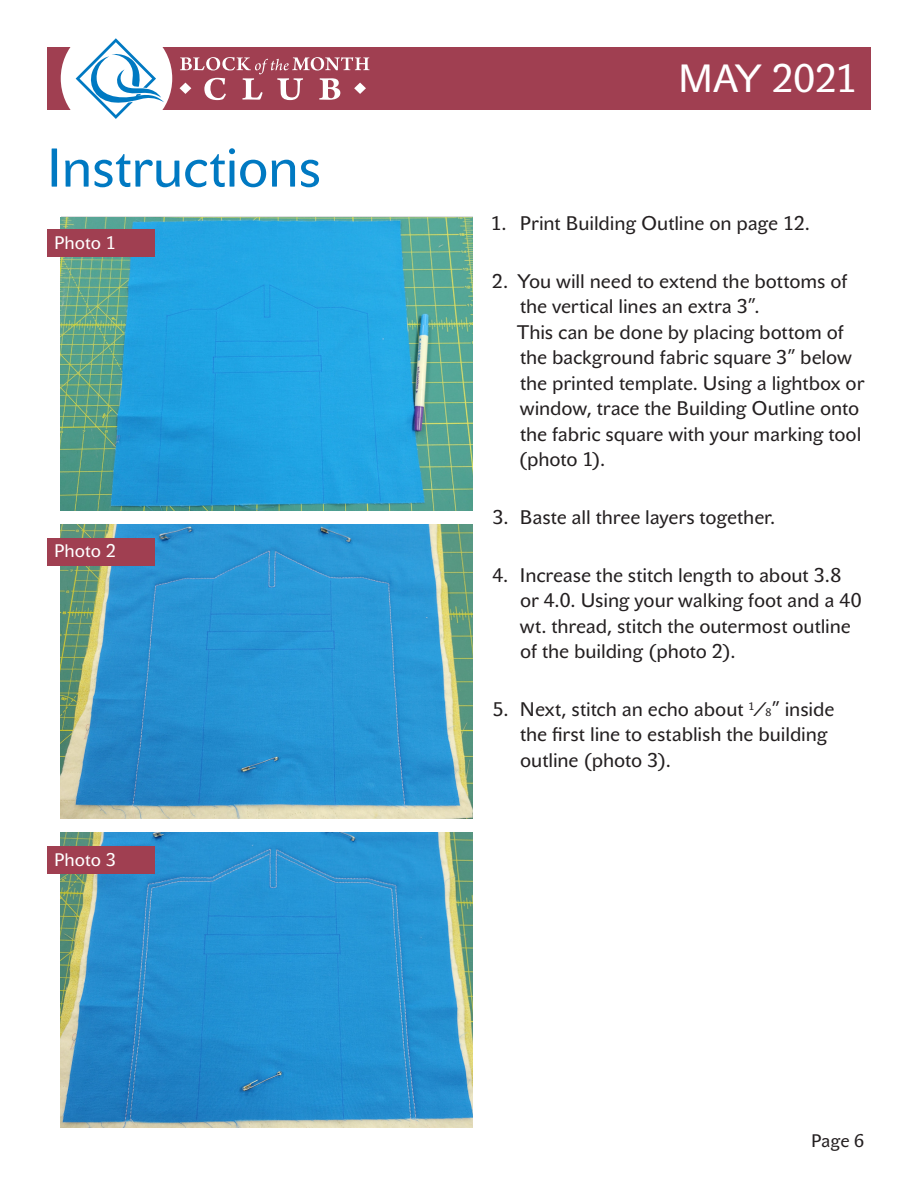
<style>
.page{position:relative;width:918px;height:1188px;background:#fff}
.page>*{position:absolute;margin:0;border:0;box-sizing:border-box;transform-origin:0 0}
.t1{font:54px "John Sans Text Pro";letter-spacing:-.01em;color:#0079c2}
.t2{font:39px "John Sans Text Pro";letter-spacing:-.005em;color:#fff}
.t3{font:19.5px/25.5px "John Sans Text Pro";letter-spacing:-.005em;color:#231f20}
.Photo_caption_bar{font:18px "John Sans Text Pro";color:#fff}
.t4{font:18px "John Sans Text Pro";color:#231f20}
.s1{font-size:10.8px}
</style>
<div class="page">
<div style="left:47px;top:47px;width:824px;height:62px;background:#a03f51"></div>
<div style="left:61px;top:23px;width:111px;height:111px;background:#fff;border-radius:50%"></div>
<svg style="left:76px;top:38px;width:88px;height:81px"></svg>
<svg style="left:180px;top:57px;width:190px;height:43px"></svg>
<img style="left:61px;top:833px;width:411px;height:294px">
<img style="left:61px;top:524px;width:411px;height:295px">
<img style="left:61px;top:218px;width:411px;height:292px">
<div style="left:47px;top:846px;width:108px;height:28px;background:#a03f51"></div>
<div style="left:47px;top:538px;width:108px;height:28px;background:#a03f51"></div>
<div style="left:47px;top:230px;width:108px;height:27px;background:#a03f51"></div>
<h1 class="t1" style="left:47px;top:137px;width:276px">Instructions</h1>
<p class="Photo_caption_bar" style="left:54px;top:232px;width:63px">Photo 1</p>
<p class="Photo_caption_bar" style="left:54px;top:541px;width:63px">Photo 2</p>
<p class="Photo_caption_bar" style="left:54px;top:849px;width:63px">Photo 3</p>
<h2 class="t2" style="left:678px;top:56px;width:181px">MAY 2021</h2>
<p class="t3" style="left:491px;top:210px;width:321px">1. Print Building Outline on page 12.</p>
<p class="t3" style="left:517px;top:268px;width:349px;text-indent:-25px">2. You will need to extend the bottoms of the vertical lines an extra 3”.<br>This can be done by placing bottom of the background fabric square 3” below the printed template. Using a lightbox or window, trace the Building Outline onto the fabric square with your marking tool (photo 1).</p>
<p class="t3" style="left:492px;top:504px;width:285px">3. Baste all three layers together.</p>
<p class="t3" style="left:520px;top:562px;width:343px;text-indent:-27px">4. Increase the stitch length to about 3.8 or 4.0. Using your walking foot and a 40 wt. thread, stitch the outermost outline of the building (photo 2).</p>
<p class="t3" style="left:520px;top:696px;width:316px;text-indent:-27px">5. Next, stitch an echo about <sup>1</sup>⁄<span class="s1">8</span>” inside the first line to establish the building outline (photo 3).</p>
<p class="t4" style="left:811px;top:1130px;width:54px">Page 6</p>
</div>
